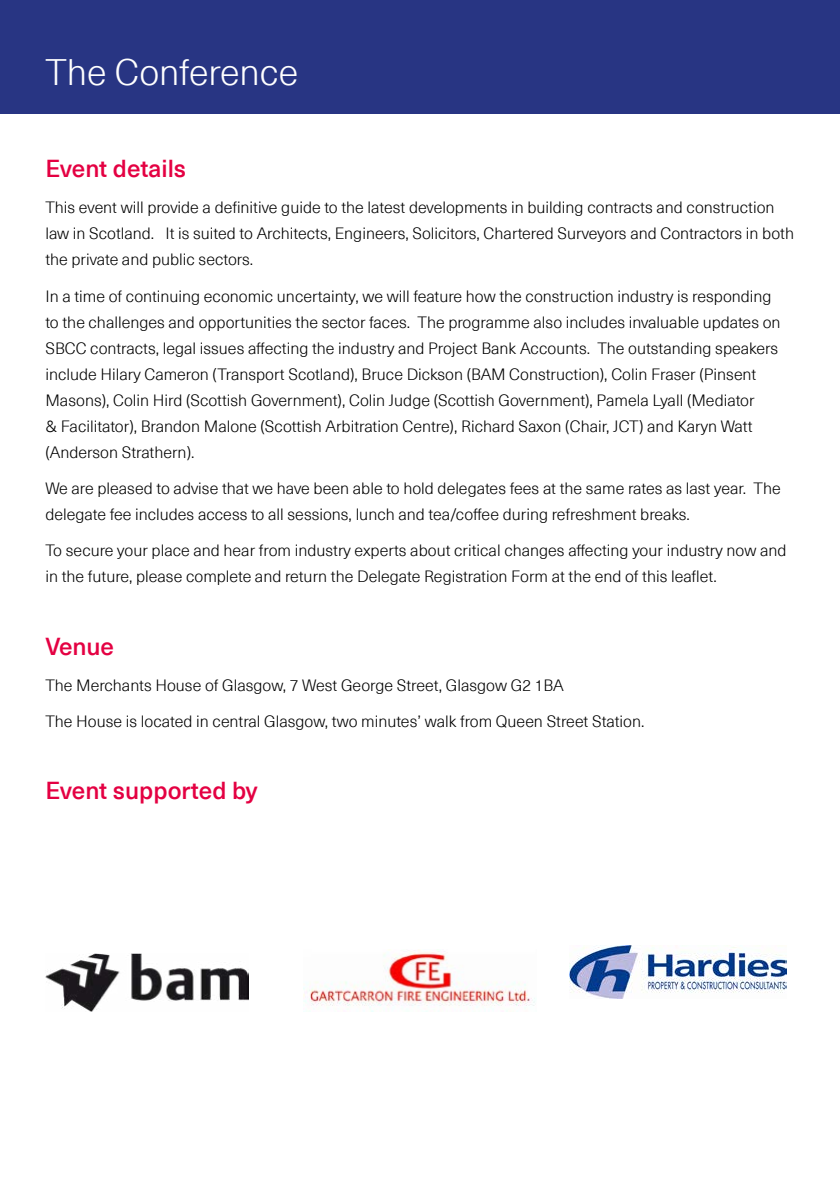
<style>
.page{position:relative;width:840px;height:1191px;background:#fff}
.page>*{position:absolute;margin:0;border:0;box-sizing:border-box;transform-origin:0 0}
.t1{font:300 36px "Neue Haas Unica Pro";color:#fff}
.t2{font:500 24px "Neue Haas Unica Pro";color:#e40042}
.t3{font:300 16px/26px "Neue Haas Unica Pro";color:#000}
</style>
<div class="page">
<div style="left:0;top:0;width:839px;height:113px;background:#283583"></div>
<img style="left:303px;top:950px;width:232px;height:61px">
<img style="left:569px;top:945px;width:217px;height:53px">
<img style="left:45px;top:954px;width:203px;height:57px">
<h1 class="t1" style="left:45px;top:51px;width:254px">The Conference</h1>
<h2 class="t2" style="left:45px;top:154px;width:142px">Event details</h2>
<p class="t3" style="left:45px;top:195px;width:749px">This event will provide a definitive guide to the latest developments in building contracts and construction law in Scotland. It is suited to Architects, Engineers, Solicitors, Chartered Surveyors and Contractors in both the private and public sectors.</p>
<p class="t3" style="left:45px;top:283px;width:736px">In a time of continuing economic uncertainty, we will feature how the construction industry is responding to the challenges and opportunities the sector faces. The programme also includes invaluable updates on SBCC contracts, legal issues affecting the industry and Project Bank Accounts. The outstanding speakers include Hilary Cameron (Transport Scotland), Bruce Dickson (BAM Construction), Colin Fraser (Pinsent Masons), Colin Hird (Scottish Government), Colin Judge (Scottish Government), Pamela Lyall (Mediator<br>&amp; Facilitator), Brandon Malone (Scottish Arbitration Centre), Richard Saxon (Chair, JCT) and Karyn Watt (Anderson Strathern).</p>
<p class="t3" style="left:45px;top:475px;width:736px">We are pleased to advise that we have been able to hold delegates fees at the same rates as last year. The delegate fee includes access to all sessions, lunch and tea/coffee during refreshment breaks.</p>
<p class="t3" style="left:45px;top:538px;width:742px">To secure your place and hear from industry experts about critical changes affecting your industry now and in the future, please complete and return the Delegate Registration Form at the end of this leaflet.</p>
<h2 class="t2" style="left:45px;top:631px;width:70px">Venue</h2>
<p class="t3" style="left:45px;top:672px;width:519px">The Merchants House of Glasgow, 7 West George Street, Glasgow G2 1BA</p>
<p class="t3" style="left:45px;top:708px;width:600px">The House is located in central Glasgow, two minutes’ walk from Queen Street Station.</p>
<h2 class="t2" style="left:45px;top:776px;width:213px">Event supported by</h2>
</div>
